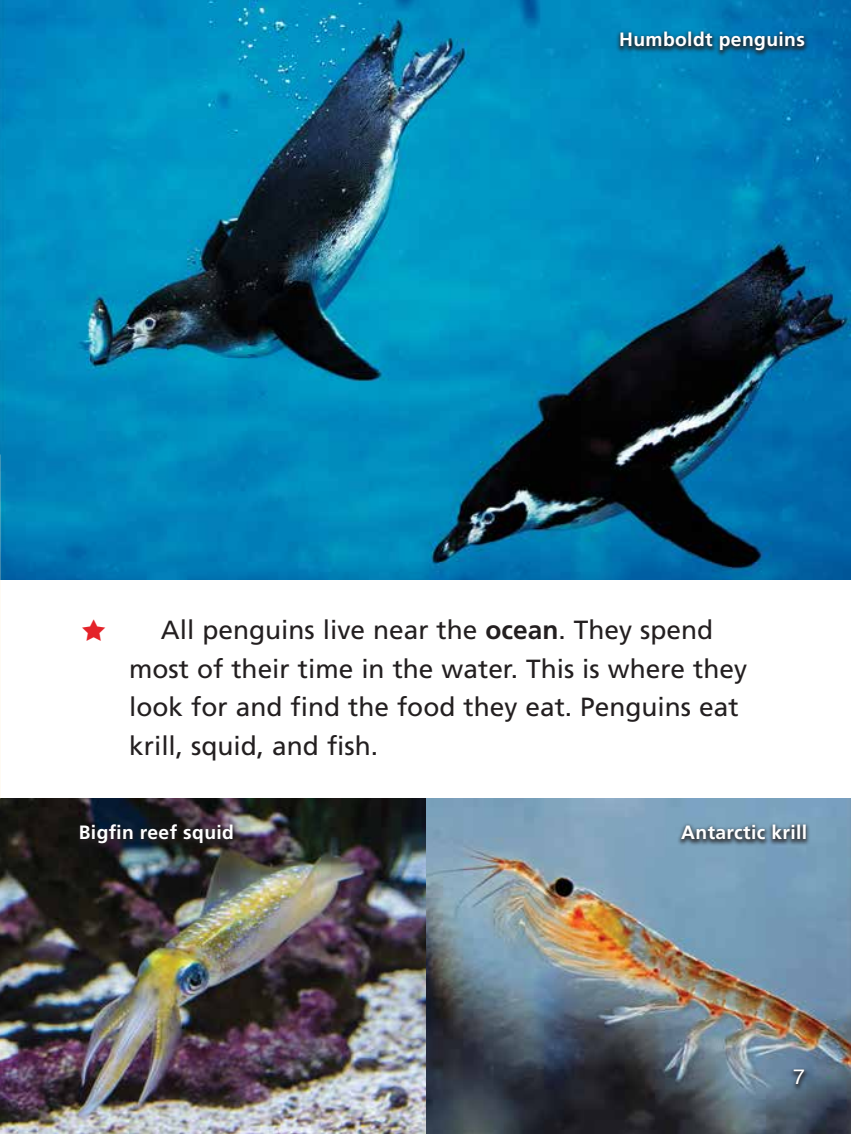
<style>
.page{position:relative;width:851px;height:1134px;background:#fff}
.page>*{position:absolute;margin:0;border:0;box-sizing:border-box;transform-origin:0 0}
.t1{font:26.25px/38.5px "Frutiger LT Std";color:#231f20}
.t2{font:21px "Helvetica";color:#fff}
.t3{font:700 19.25px "Frutiger LT Std";letter-spacing:.02em;color:#fff}
.s1{font-weight:700}
</style>
<div class="page">
<img style="left:0;top:0;width:850px;height:580px">
<img style="left:0;top:799px;width:850px;height:335px">
<div style="left:615px;top:29px;width:194px;height:28px;background:#231f20;opacity:.75"></div>
<div style="left:75px;top:822px;width:163px;height:29px;background:#231f20;opacity:.75"></div>
<div style="left:676px;top:822px;width:134px;height:25px;background:#231f20;opacity:.75"></div>
<div style="left:789px;top:1067px;width:20px;height:24px;background:#231f20;opacity:.75"></div>
<p class="t3" style="left:619px;top:28px;width:187px">Humboldt penguins</p>
<p class="t1" style="left:129px;top:611px;width:619px;text-indent:32px">All penguins live near the <span class="s1">ocean</span>. They spend most of their time in the water. This is where they look for and find the food they eat. Penguins eat krill, squid, and fish.</p>
<p class="t3" style="left:79px;top:821px;width:157px">Bigfin reef squid</p>
<p class="t3" style="left:681px;top:821px;width:127px">Antarctic krill</p>
<p class="t2" style="left:793px;top:1060px;width:13px">7</p>
</div>
